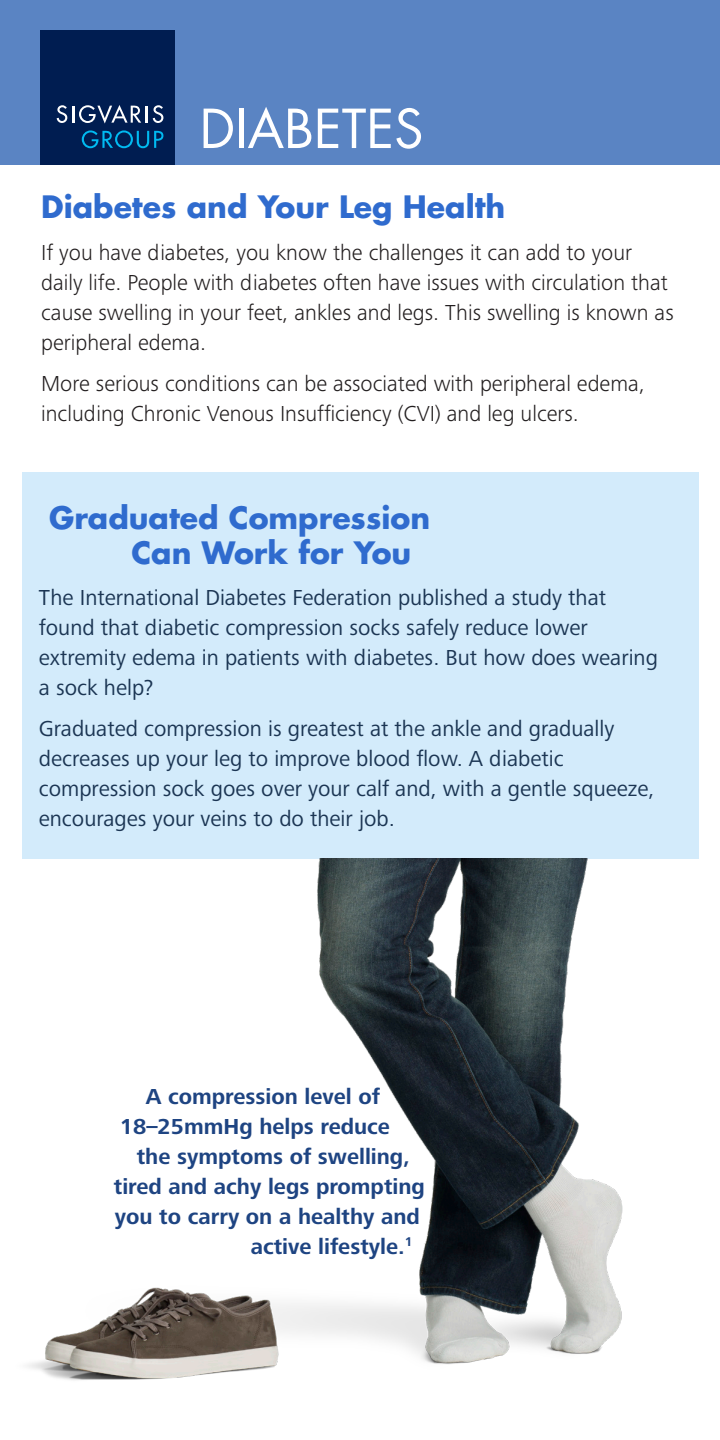
<style>
.page{position:relative;width:720px;height:1440px;background:#fff}
.page>*{position:absolute;margin:0;border:0;box-sizing:border-box;transform-origin:0 0}
.t1{font:52.25px "Futura LT";color:#fff}
.t2{font:700 30px/35px "Futura LT";color:#2f6bce}
.t3{font:22.5px/30px "Frutiger Next Pro";color:#1b3553}
.t4{font:300 22.5px/30px "Frutiger Next Pro";color:#231f20}
.t5{font:700 22.5px "Frutiger Next Pro";color:#1e4482}
</style>
<div class="page">
<div style="left:22px;top:472px;width:676px;height:387px;background:#d3ebfb"></div>
<div style="left:0;top:0;width:720px;height:165px;background:#5a84c3"></div>
<div style="left:40px;top:30px;width:135px;height:135px;background:#001d51"></div>
<svg style="left:57px;top:105px;width:106px;height:19px"></svg>
<svg style="left:82px;top:130px;width:81px;height:18px"></svg>
<img style="left:27px;top:859px;width:596px;height:521px">
<p class="t1" style="left:200px;top:95px;width:225px">DIABETES</p>
<p class="t2" style="left:41px;top:189px;width:466px">Diabetes and Your Leg Health</p>
<p class="t4" style="left:41px;top:237px;width:634px">If you have diabetes, you know the challenges it can add to your daily life. People with diabetes often have issues with circulation that cause swelling in your feet, ankles and legs. This swelling is known as peripheral edema.</p>
<p class="t4" style="left:41px;top:368px;width:605px">More serious conditions can be associated with peripheral edema, including Chronic Venous Insufficiency (CVI) and leg ulcers.</p>
<p class="t2" style="left:131px;top:499px;width:300px;text-indent:-82px">Graduated Compression<br>Can Work for You</p>
<p class="t3" style="left:39px;top:582px;width:621px">The International Diabetes Federation published a study that found that diabetic compression socks safely reduce lower extremity edema in patients with diabetes. But how does wearing a sock help?</p>
<p class="t3" style="left:39px;top:714px;width:617px">Graduated compression is greatest at the ankle and gradually decreases up your leg to improve blood flow. A diabetic compression sock goes over your calf and, with a gentle squeeze, encourages your veins to do their job.</p>
<p class="t5" style="left:146px;top:1083px;width:236px">A compression level of</p>
<p class="t5" style="left:120px;top:1113px;width:272px">18–25mmHg helps reduce</p>
<p class="t5" style="left:137px;top:1143px;width:275px">the symptoms of swelling,</p>
<p class="t5" style="left:114px;top:1173px;width:313px">tired and achy legs prompting</p>
<p class="t5" style="left:115px;top:1203px;width:307px">you to carry on a healthy and</p>
<p class="t5" style="left:251px;top:1233px;width:163px">active lifestyle.<sup>1</sup></p>
</div>
